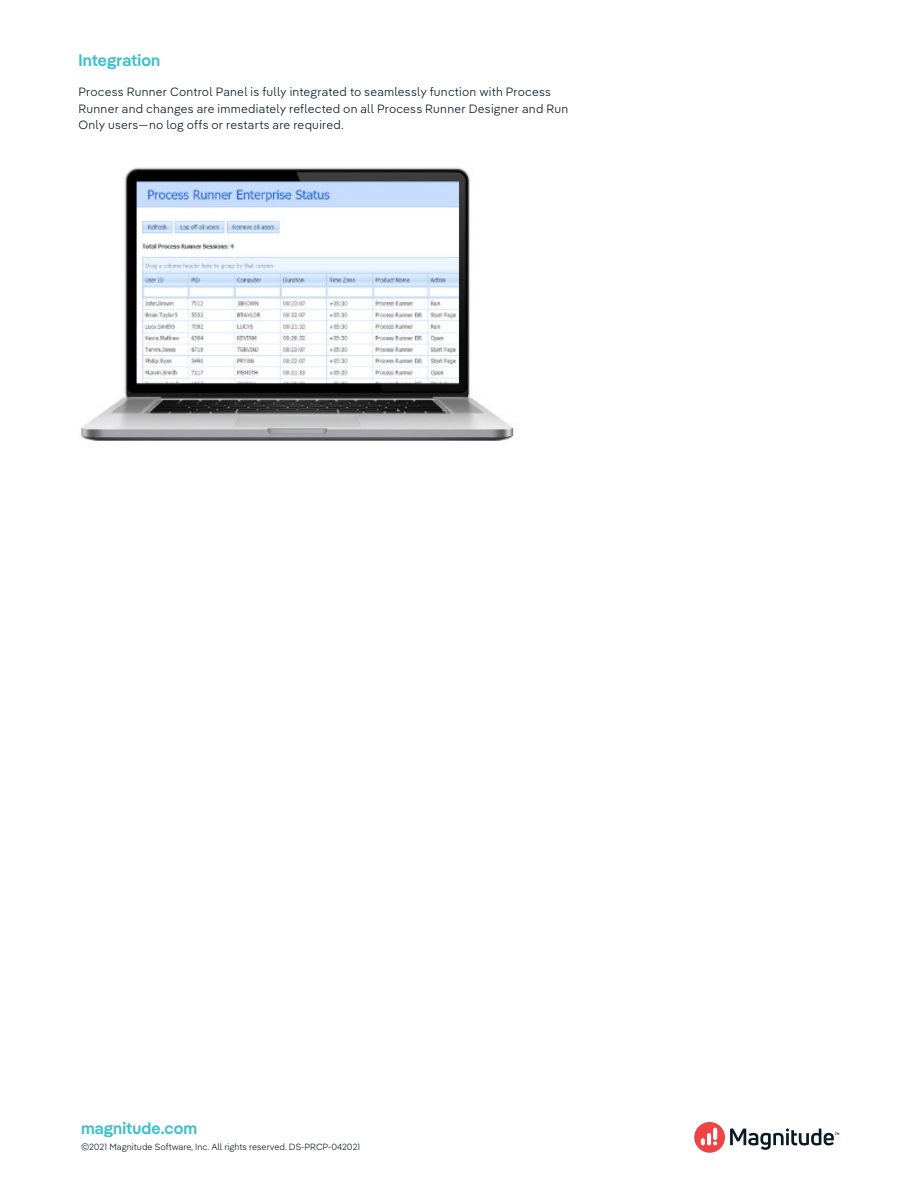
<style>
.page{position:relative;width:918px;height:1188px;background:#fff}
.page>*{position:absolute;margin:0;border:0;box-sizing:border-box;transform-origin:0 0}
.t1{font:600 16.5px "Pangea";letter-spacing:.005em;color:#3ec1cb}
.t2{font:300 12px/16.5px "Pangea Text";letter-spacing:.02em;color:#0b1b29}
.t3{font:300 9px "Pangea Text";color:#0b1b29}
</style>
<div class="page">
<div style="left:694px;top:1122px;width:31px;height:31px;background:#e44;border-radius:50%"></div>
<svg style="left:701px;top:1138px;width:4px;height:7px"></svg>
<hr style="left:707px;top:1133px;width:4px;height:12px;background:#fff;border-radius:2px">
<svg style="left:713px;top:1128px;width:4px;height:12px"></svg>
<svg style="left:713px;top:1141px;width:4px;height:4px"></svg>
<svg style="left:730px;top:1128px;width:109px;height:22px"></svg>
<img style="left:81px;top:167px;width:433px;height:274px">
<p class="t1" style="left:78px;top:49px;width:83px">Integration</p>
<p class="t2" style="left:78px;top:83px;width:491px">Process Runner Control Panel is fully integrated to seamlessly function with Process<br>Runner and changes are immediately reflected on all Process Runner Designer and Run<br>Only users—no log offs or restarts are required.</p>
<h1 class="t1" style="left:81px;top:1117px;width:118px">magnitude.com</h1>
<p class="t3" style="left:81px;top:1140px;width:281px">©2021 Magnitude Software, Inc. All rights reserved. DS-PRCP-042021</p>
</div>
